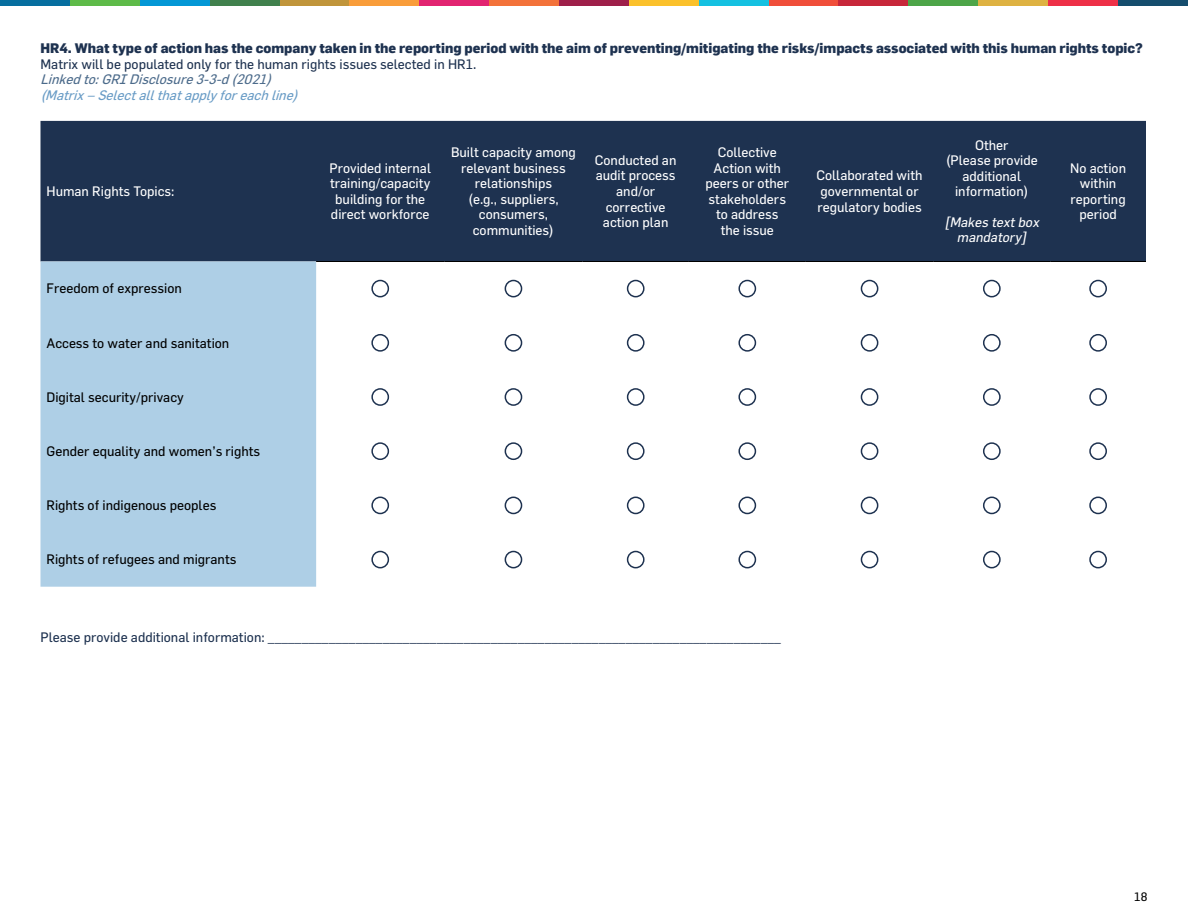
<style>
.page{position:relative;width:1188px;height:918px;background:#fff}
.page>*{position:absolute;margin:0;border:0;box-sizing:border-box;transform-origin:0 0}
.t1{font:13.5px/15.6px "Flama";color:#fff;text-align:center}
.t2{font:13.5px "Flama";color:#1e3250}
.t3{font:13.5px "Flama";color:#000}
.t4{font:800 13.5px "Flama";color:#1e3250}
.t5{font:italic 13.5px "Flama";color:#699cc6}
.t6{font:italic 13.5px "Flama";color:#4c6b8b}
.t7{font:italic 13.5px/15.6px "Flama";color:#fff;text-align:center}
.t8{font:12px "Flama";color:#000}
</style>
<div class="page">
<div style="left:1118px;top:0;width:70px;height:6px;background:#154d6d"></div>
<div style="left:1048px;top:0;width:70px;height:6px;background:#ee3047"></div>
<div style="left:978px;top:0;width:70px;height:6px;background:#deb242"></div>
<div style="left:908px;top:0;width:70px;height:6px;background:#4da548"></div>
<div style="left:838px;top:0;width:70px;height:6px;background:#c7273a"></div>
<div style="left:769px;top:0;width:69px;height:6px;background:#f04e3a"></div>
<div style="left:699px;top:0;width:70px;height:6px;background:#15c1e1"></div>
<div style="left:629px;top:0;width:70px;height:6px;background:#fbc12b"></div>
<div style="left:559px;top:0;width:70px;height:6px;background:#9e1f4a"></div>
<div style="left:489px;top:0;width:70px;height:6px;background:#f3723a"></div>
<div style="left:419px;top:0;width:70px;height:6px;background:#e22471"></div>
<div style="left:349px;top:0;width:70px;height:6px;background:#f99d3a"></div>
<div style="left:279px;top:0;width:70px;height:6px;background:#c0953b"></div>
<div style="left:210px;top:0;width:69px;height:6px;background:#41814d"></div>
<div style="left:140px;top:0;width:70px;height:6px;background:#0497d5"></div>
<div style="left:70px;top:0;width:70px;height:6px;background:#5ebb49"></div>
<div style="left:0;top:0;width:70px;height:6px;background:#066e9f"></div>
<div style="left:40px;top:121px;width:1106px;height:140px;background:#1e3250"></div>
<div style="left:40px;top:261px;width:276px;height:326px;background:#aecfe6"></div>
<hr style="left:316px;top:261px;width:128px;height:1px;background:#000">
<hr style="left:444px;top:261px;width:139px;height:1px;background:#000">
<hr style="left:583px;top:261px;width:106px;height:1px;background:#000">
<hr style="left:689px;top:261px;width:117px;height:1px;background:#000">
<hr style="left:806px;top:261px;width:127px;height:1px;background:#000">
<hr style="left:933px;top:261px;width:117px;height:1px;background:#000">
<hr style="left:1050px;top:261px;width:96px;height:1px;background:#000">
<div style="left:371px;top:280px;width:18px;height:17px;border:2px solid #1e3250;border-radius:50%"></div>
<div style="left:505px;top:280px;width:17px;height:17px;border:2px solid #1e3250;border-radius:50%"></div>
<div style="left:627px;top:280px;width:18px;height:17px;border:2px solid #1e3250;border-radius:50%"></div>
<div style="left:738px;top:280px;width:18px;height:17px;border:2px solid #1e3250;border-radius:50%"></div>
<div style="left:861px;top:280px;width:17px;height:17px;border:2px solid #1e3250;border-radius:50%"></div>
<div style="left:983px;top:280px;width:18px;height:17px;border:2px solid #1e3250;border-radius:50%"></div>
<div style="left:1089px;top:280px;width:18px;height:17px;border:2px solid #1e3250;border-radius:50%"></div>
<div style="left:371px;top:334px;width:18px;height:18px;border:2px solid #1e3250;border-radius:50%"></div>
<div style="left:505px;top:334px;width:17px;height:18px;border:2px solid #1e3250;border-radius:50%"></div>
<div style="left:627px;top:334px;width:18px;height:18px;border:2px solid #1e3250;border-radius:50%"></div>
<div style="left:738px;top:334px;width:18px;height:18px;border:2px solid #1e3250;border-radius:50%"></div>
<div style="left:861px;top:334px;width:17px;height:18px;border:2px solid #1e3250;border-radius:50%"></div>
<div style="left:983px;top:334px;width:18px;height:18px;border:2px solid #1e3250;border-radius:50%"></div>
<div style="left:1089px;top:334px;width:18px;height:18px;border:2px solid #1e3250;border-radius:50%"></div>
<div style="left:371px;top:388px;width:18px;height:18px;border:2px solid #1e3250;border-radius:50%"></div>
<div style="left:505px;top:388px;width:17px;height:18px;border:2px solid #1e3250;border-radius:50%"></div>
<div style="left:627px;top:388px;width:18px;height:18px;border:2px solid #1e3250;border-radius:50%"></div>
<div style="left:738px;top:388px;width:18px;height:18px;border:2px solid #1e3250;border-radius:50%"></div>
<div style="left:861px;top:388px;width:17px;height:18px;border:2px solid #1e3250;border-radius:50%"></div>
<div style="left:983px;top:388px;width:18px;height:18px;border:2px solid #1e3250;border-radius:50%"></div>
<div style="left:1089px;top:388px;width:18px;height:18px;border:2px solid #1e3250;border-radius:50%"></div>
<div style="left:371px;top:442px;width:18px;height:18px;border:2px solid #1e3250;border-radius:50%"></div>
<div style="left:505px;top:442px;width:17px;height:18px;border:2px solid #1e3250;border-radius:50%"></div>
<div style="left:627px;top:442px;width:18px;height:18px;border:2px solid #1e3250;border-radius:50%"></div>
<div style="left:738px;top:442px;width:18px;height:18px;border:2px solid #1e3250;border-radius:50%"></div>
<div style="left:861px;top:442px;width:17px;height:18px;border:2px solid #1e3250;border-radius:50%"></div>
<div style="left:983px;top:442px;width:18px;height:18px;border:2px solid #1e3250;border-radius:50%"></div>
<div style="left:1089px;top:442px;width:18px;height:18px;border:2px solid #1e3250;border-radius:50%"></div>
<div style="left:371px;top:497px;width:18px;height:17px;border:2px solid #1e3250;border-radius:50%"></div>
<div style="left:505px;top:497px;width:17px;height:17px;border:2px solid #1e3250;border-radius:50%"></div>
<div style="left:627px;top:497px;width:18px;height:17px;border:2px solid #1e3250;border-radius:50%"></div>
<div style="left:738px;top:497px;width:18px;height:17px;border:2px solid #1e3250;border-radius:50%"></div>
<div style="left:861px;top:497px;width:17px;height:17px;border:2px solid #1e3250;border-radius:50%"></div>
<div style="left:983px;top:497px;width:18px;height:17px;border:2px solid #1e3250;border-radius:50%"></div>
<div style="left:1089px;top:497px;width:18px;height:17px;border:2px solid #1e3250;border-radius:50%"></div>
<div style="left:371px;top:551px;width:18px;height:17px;border:2px solid #1e3250;border-radius:50%"></div>
<div style="left:505px;top:551px;width:17px;height:17px;border:2px solid #1e3250;border-radius:50%"></div>
<div style="left:627px;top:551px;width:18px;height:17px;border:2px solid #1e3250;border-radius:50%"></div>
<div style="left:738px;top:551px;width:18px;height:17px;border:2px solid #1e3250;border-radius:50%"></div>
<div style="left:861px;top:551px;width:17px;height:17px;border:2px solid #1e3250;border-radius:50%"></div>
<div style="left:983px;top:551px;width:18px;height:17px;border:2px solid #1e3250;border-radius:50%"></div>
<div style="left:1089px;top:551px;width:18px;height:17px;border:2px solid #1e3250;border-radius:50%"></div>
<p class="t4" style="left:40px;top:39px;width:1104px">HR4. What type of action has the company taken in the reporting period with the aim of preventing/mitigating the risks/impacts associated with this human rights topic?</p>
<p class="t2" style="left:40px;top:56px;width:437px">Matrix will be populated only for the human rights issues selected in HR1.</p>
<p class="t6" style="left:40px;top:71px;width:237px">Linkedto:GRIDisclosure3-3-d(2021)</p>
<p class="t5" style="left:40px;top:87px;width:263px">(Matrix–Selectallthatapplyforeachline)</p>
<p class="t1" style="left:46px;top:183px;width:130px">Human Rights Topics:</p>
<p class="t3" style="left:47px;top:280px;width:137px">Freedom of expression</p>
<p class="t3" style="left:46px;top:335px;width:184px">Access to water and sanitation</p>
<p class="t3" style="left:46px;top:389px;width:139px">Digital security/privacy</p>
<p class="t3" style="left:46px;top:443px;width:215px">Gender equality and women’s rights</p>
<p class="t3" style="left:46px;top:497px;width:171px">Rights of indigenous peoples</p>
<p class="t3" style="left:46px;top:551px;width:191px">Rights of refugees and migrants</p>
<p class="t1" style="left:329px;top:160px;width:103px">Provided internal training/capacity building for the direct workforce</p>
<p class="t1" style="left:451px;top:144px;width:126px">Built capacity among relevant business relationships<br>(e.g., suppliers, consumers, communities)</p>
<p class="t1" style="left:595px;top:152px;width:83px">Conducted an audit process and/or corrective action plan</p>
<p class="t1" style="left:705px;top:144px;width:85px">Collective<br>Action with peers or other stakeholders to address the issue</p>
<p class="t2" style="left:40px;top:629px;width:742px">Please provide additional information: ____________________________________________________________________________</p>
<p class="t1" style="left:817px;top:168px;width:108px;text-align:left">Collaborated with governmental or regulatory bodies</p>
<p class="t1" style="left:946px;top:137px;width:94px">Other<br>(Please provide additional information)</p>
<p class="t7" style="left:945px;top:214px;width:99px">[Makes textbox mandatory]</p>
<p class="t1" style="left:1070px;top:160px;width:57px">No action within reporting period</p>
<p class="t8" style="left:1134px;top:889px;width:15px">18</p>
</div>
